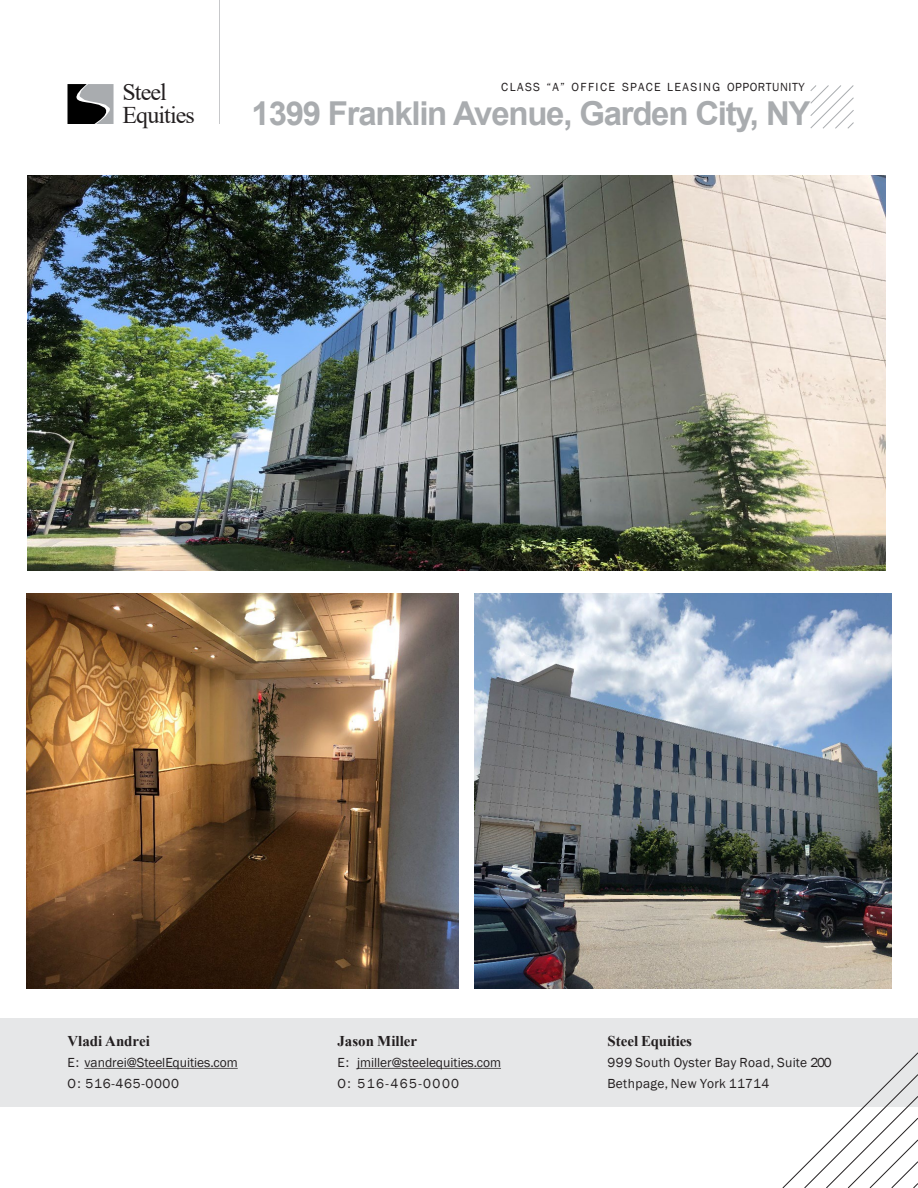
<style>
.page{position:relative;width:918px;height:1188px;background:#fff}
.page>*{position:absolute;margin:0;border:0;box-sizing:border-box;transform-origin:0 0}
.t1{font:700 33px "Arial";letter-spacing:-.035em;color:#a9acaf}
.t2{font:24px/22.4px "Times New Roman";letter-spacing:-.035em;color:#231f20}
.t3{font:700 15px "Times New Roman";color:#231f20}
.t4{font:13.5px/21px "Franklin Gothic";letter-spacing:.015em;color:#231f20}
.t5{font:12px "Franklin Gothic";letter-spacing:.115em;color:#231f20}
</style>
<div class="page">
<hr style="left:219px;top:0;width:1px;height:124px;background:#c7c8ca">
<div style="left:0;top:1018px;width:918px;height:89px;background:#e6e7e8"></div>
<svg style="left:357px;top:1068px;width:144px;height:1px"></svg>
<svg style="left:84px;top:1068px;width:154px;height:1px"></svg>
<svg style="left:782px;top:1052px;width:136px;height:136px"></svg>
<svg style="left:68px;top:84px;width:46px;height:40px;background:#595a5b"></svg>
<svg style="left:810px;top:85px;width:44px;height:44px"></svg>
<img style="left:475px;top:593px;width:417px;height:396px">
<img style="left:27px;top:176px;width:859px;height:395px">
<img style="left:26px;top:593px;width:433px;height:396px">
<p class="t2" style="left:123px;top:80px;width:74px">Steel<br>Equities</p>
<p class="t5" style="left:501px;top:79px;width:305px">CLASS “A” OFFICE SPACE LEASING OPPORTUNITY</p>
<p class="t1" style="left:252px;top:90px;width:560px">1399 Franklin Avenue, Garden City, NY</p>
<p class="t3" style="left:67px;top:1030px;width:84px">Vladi Andrei</p>
<p class="t4" style="left:67px;top:1052px;width:172px">E: vandrei@SteelEquities.com<br>O: 516-465-0000</p>
<p class="t3" style="left:337px;top:1030px;width:81px">Jason Miller</p>
<p class="t4" style="left:337px;top:1052px;width:165px">E: jmiller@steelequities.com<br>O: 516-465-0000</p>
<p class="t3" style="left:607px;top:1030px;width:86px">Steel Equities</p>
<p class="t4" style="left:607px;top:1052px;width:226px">999 South Oyster Bay Road, Suite 200<br>Bethpage, New York 11714</p>
</div>
